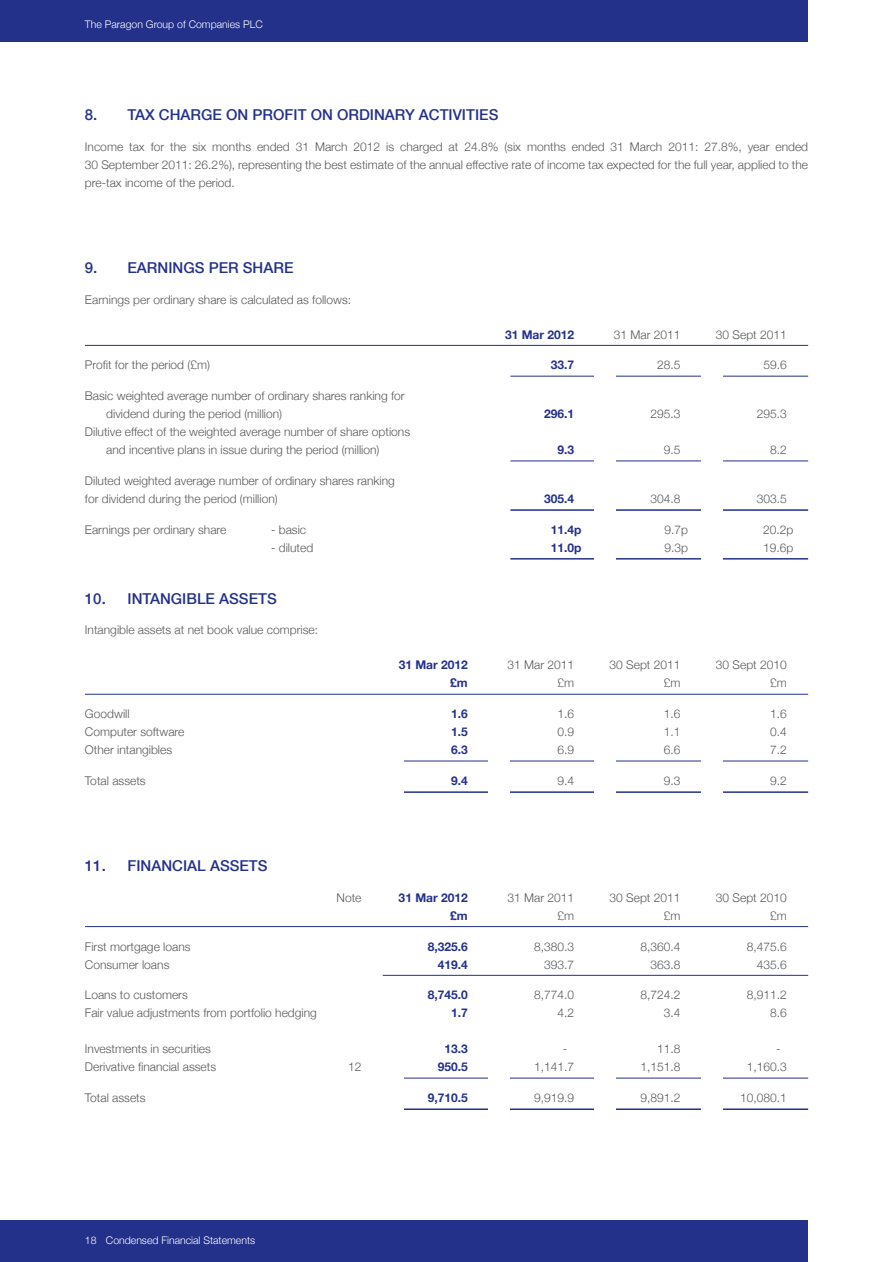
<style>
.page{position:relative;width:892px;height:1262px;background:#fff}
.page>*{position:absolute;margin:0;border:0;box-sizing:border-box;transform-origin:0 0}
.t1{font:500 15px "Helvetica Neue";color:#24318b}
.t2{font:300 12px/18px "Helvetica Neue";color:#57585a}
.t3{font:700 12px "Helvetica Neue";color:#24318b}
.t4{font:300 10.5px "Helvetica Neue";color:#fff}
</style>
<div class="page">
<div style="left:0;top:0;width:808px;height:42px;background:#24318b"></div>
<div style="left:0;top:1220px;width:808px;height:42px;background:#24318b"></div>
<hr style="left:85px;top:345px;width:723px;height:1px;background:#24318b">
<hr style="left:510px;top:376px;width:298px;height:1px;background:#24318b">
<hr style="left:510px;top:460px;width:298px;height:1px;background:#24318b">
<hr style="left:510px;top:509px;width:298px;height:2px;background:#24318b">
<hr style="left:510px;top:558px;width:298px;height:2px;background:#24318b">
<hr style="left:85px;top:694px;width:723px;height:1px;background:#24318b">
<hr style="left:383px;top:761px;width:425px;height:1px;background:#24318b">
<hr style="left:383px;top:791px;width:425px;height:2px;background:#24318b">
<hr style="left:85px;top:926px;width:723px;height:1px;background:#24318b">
<hr style="left:383px;top:975px;width:425px;height:1px;background:#24318b">
<hr style="left:383px;top:1078px;width:425px;height:1px;background:#24318b">
<hr style="left:383px;top:1108px;width:425px;height:2px;background:#24318b">
<div style="left:701px;top:737px;width:21px;height:100px;background:#fff"></div>
<div style="left:594px;top:738px;width:22px;height:100px;background:#fff"></div>
<div style="left:488px;top:737px;width:21px;height:100px;background:#fff"></div>
<div style="left:382px;top:738px;width:21px;height:100px;background:#fff"></div>
<div style="left:701px;top:976px;width:21px;height:190px;background:#fff"></div>
<div style="left:594px;top:977px;width:22px;height:190px;background:#fff"></div>
<div style="left:488px;top:976px;width:21px;height:190px;background:#fff"></div>
<div style="left:382px;top:977px;width:21px;height:190px;background:#fff"></div>
<div style="left:701px;top:357px;width:21px;height:240px;background:#fff"></div>
<div style="left:594px;top:358px;width:22px;height:241px;background:#fff"></div>
<p class="t4" style="left:85px;top:18px;width:179px">The Paragon Group of Companies PLC</p>
<p class="t1" style="left:85px;top:105px;width:415px">8. TAX CHARGE ON PROFIT ON ORDINARY ACTIVITIES</p>
<p class="t2" style="left:85px;top:137px;width:724px;text-align:justify">Income tax for the six months ended 31 March 2012 is charged at 24.8% (six months ended 31 March 2011: 27.8%, year ended 30 September 2011: 26.2%), representing the best estimate of the annual effective rate of income tax expected for the full year, applied to the pre-tax income of the period.</p>
<p class="t1" style="left:85px;top:258px;width:210px">9. EARNINGS PER SHARE</p>
<p class="t2" style="left:85px;top:290px;width:268px">Earnings per ordinary share is calculated as follows:</p>
<p class="t3" style="left:505px;top:327px;width:71px">31 Mar 2012</p>
<p class="t2" style="left:613px;top:325px;width:68px">31 Mar 2011</p>
<p class="t2" style="left:716px;top:325px;width:72px">30 Sept 2011</p>
<p class="t2" style="left:85px;top:356px;width:126px">Profit for the period (£m)</p>
<p class="t3" style="left:551px;top:358px;width:25px">33.7</p>
<p class="t2" style="left:657px;top:356px;width:25px">28.5</p>
<p class="t2" style="left:763px;top:356px;width:25px">59.6</p>
<p class="t2" style="left:106px;top:387px;width:300px;text-indent:-21px">Basic weighted average number of ordinary shares ranking for dividend during the period (million)</p>
<p class="t3" style="left:544px;top:406px;width:32px">296.1</p>
<p class="t2" style="left:650px;top:405px;width:32px">295.3</p>
<p class="t2" style="left:756px;top:405px;width:32px">295.3</p>
<p class="t2" style="left:106px;top:423px;width:305px;text-indent:-21px">Dilutive effect of the weighted average number of share options and incentive plans in issue during the period (million)</p>
<p class="t2" style="left:85px;top:471px;width:311px">Diluted weighted average number of ordinary shares ranking for dividend during the period (million)</p>
<p class="t3" style="left:557px;top:442px;width:18px">9.3</p>
<p class="t2" style="left:664px;top:441px;width:18px">9.5</p>
<p class="t2" style="left:770px;top:441px;width:18px">8.2</p>
<p class="t3" style="left:544px;top:491px;width:32px">305.4</p>
<p class="t2" style="left:650px;top:489px;width:32px">304.8</p>
<p class="t2" style="left:756px;top:489px;width:32px">303.5</p>
<p class="t2" style="left:85px;top:520px;width:143px">Earnings per ordinary share</p>
<p class="t2" style="left:271px;top:520px;width:37px">- basic</p>
<p class="t3" style="left:550px;top:522px;width:32px">11.4p</p>
<p class="t2" style="left:664px;top:520px;width:25px">9.7p</p>
<p class="t2" style="left:763px;top:520px;width:32px">20.2p</p>
<p class="t2" style="left:271px;top:538px;width:44px">- diluted</p>
<p class="t3" style="left:550px;top:540px;width:32px">11.0p</p>
<p class="t2" style="left:664px;top:538px;width:25px">9.3p</p>
<p class="t2" style="left:763px;top:538px;width:32px">19.6p</p>
<p class="t1" style="left:85px;top:589px;width:193px">10. INTANGIBLE ASSETS</p>
<p class="t2" style="left:85px;top:621px;width:234px">Intangible assets at net book value comprise:</p>
<p class="t3" style="left:398px;top:658px;width:71px">31 Mar 2012</p>
<p class="t2" style="left:507px;top:656px;width:68px">31 Mar 2011</p>
<p class="t2" style="left:609px;top:656px;width:72px">30 Sept 2011</p>
<p class="t2" style="left:716px;top:656px;width:72px">30 Sept 2010</p>
<p class="t3" style="left:450px;top:676px;width:19px">£m</p>
<p class="t2" style="left:557px;top:674px;width:18px">£m</p>
<p class="t2" style="left:664px;top:674px;width:18px">£m</p>
<p class="t2" style="left:770px;top:674px;width:18px">£m</p>
<p class="t2" style="left:85px;top:705px;width:46px">Goodwill</p>
<p class="t3" style="left:451px;top:706px;width:18px">1.6</p>
<p class="t2" style="left:557px;top:705px;width:18px">1.6</p>
<p class="t2" style="left:664px;top:705px;width:18px">1.6</p>
<p class="t2" style="left:770px;top:705px;width:18px">1.6</p>
<p class="t2" style="left:85px;top:723px;width:101px">Computer software</p>
<p class="t3" style="left:451px;top:724px;width:18px">1.5</p>
<p class="t2" style="left:557px;top:723px;width:18px">0.9</p>
<p class="t2" style="left:664px;top:723px;width:18px">1.1</p>
<p class="t2" style="left:770px;top:723px;width:18px">0.4</p>
<p class="t2" style="left:85px;top:741px;width:89px">Other intangibles</p>
<p class="t3" style="left:451px;top:742px;width:18px">6.3</p>
<p class="t2" style="left:557px;top:741px;width:18px">6.9</p>
<p class="t2" style="left:664px;top:741px;width:18px">6.6</p>
<p class="t2" style="left:770px;top:741px;width:18px">7.2</p>
<p class="t2" style="left:85px;top:771px;width:62px">Total assets</p>
<p class="t3" style="left:451px;top:773px;width:18px">9.4</p>
<p class="t2" style="left:557px;top:771px;width:18px">9.4</p>
<p class="t2" style="left:664px;top:771px;width:18px">9.3</p>
<p class="t2" style="left:770px;top:771px;width:18px">9.2</p>
<p class="t1" style="left:85px;top:856px;width:184px">11. FINANCIAL ASSETS</p>
<p class="t2" style="left:336px;top:888px;width:26px">Note</p>
<p class="t3" style="left:398px;top:890px;width:71px">31 Mar 2012</p>
<p class="t2" style="left:507px;top:888px;width:68px">31 Mar 2011</p>
<p class="t2" style="left:609px;top:888px;width:72px">30 Sept 2011</p>
<p class="t2" style="left:716px;top:888px;width:72px">30 Sept 2010</p>
<p class="t3" style="left:450px;top:908px;width:19px">£m</p>
<p class="t2" style="left:557px;top:906px;width:18px">£m</p>
<p class="t2" style="left:664px;top:906px;width:18px">£m</p>
<p class="t2" style="left:770px;top:906px;width:18px">£m</p>
<p class="t2" style="left:85px;top:937px;width:107px">First mortgage loans</p>
<p class="t3" style="left:428px;top:939px;width:42px">8,325.6</p>
<p class="t2" style="left:534px;top:937px;width:42px">8,380.3</p>
<p class="t2" style="left:640px;top:937px;width:42px">8,360.4</p>
<p class="t2" style="left:746px;top:937px;width:42px">8,475.6</p>
<p class="t2" style="left:85px;top:955px;width:86px">Consumer loans</p>
<p class="t3" style="left:438px;top:957px;width:32px">419.4</p>
<p class="t2" style="left:544px;top:955px;width:32px">393.7</p>
<p class="t2" style="left:650px;top:955px;width:32px">363.8</p>
<p class="t2" style="left:756px;top:955px;width:32px">435.6</p>
<p class="t2" style="left:85px;top:986px;width:104px">Loans to customers</p>
<p class="t3" style="left:428px;top:988px;width:42px">8,745.0</p>
<p class="t2" style="left:534px;top:986px;width:42px">8,774.0</p>
<p class="t2" style="left:640px;top:986px;width:42px">8,724.2</p>
<p class="t2" style="left:746px;top:986px;width:42px">8,911.2</p>
<p class="t2" style="left:85px;top:1004px;width:233px">Fair value adjustments from portfolio hedging</p>
<p class="t3" style="left:451px;top:1006px;width:18px">1.7</p>
<p class="t2" style="left:557px;top:1004px;width:18px">4.2</p>
<p class="t2" style="left:663px;top:1004px;width:18px">3.4</p>
<p class="t2" style="left:770px;top:1004px;width:18px">8.6</p>
<p class="t2" style="left:85px;top:1040px;width:127px">Investments in securities</p>
<p class="t3" style="left:444px;top:1042px;width:25px">13.3</p>
<p class="t2" style="left:563px;top:1040px;width:6px">-</p>
<p class="t2" style="left:657px;top:1040px;width:25px">11.8</p>
<p class="t2" style="left:776px;top:1040px;width:6px">-</p>
<p class="t2" style="left:85px;top:1058px;width:133px">Derivative financial assets</p>
<p class="t2" style="left:348px;top:1058px;width:15px">12</p>
<p class="t3" style="left:438px;top:1060px;width:32px">950.5</p>
<p class="t2" style="left:534px;top:1058px;width:42px">1,141.7</p>
<p class="t2" style="left:640px;top:1058px;width:42px">1,151.8</p>
<p class="t2" style="left:746px;top:1058px;width:42px">1,160.3</p>
<p class="t2" style="left:85px;top:1088px;width:62px">Total assets</p>
<p class="t3" style="left:428px;top:1090px;width:42px">9,710.5</p>
<p class="t2" style="left:534px;top:1088px;width:42px">9,919.9</p>
<p class="t2" style="left:640px;top:1088px;width:42px">9,891.2</p>
<p class="t2" style="left:740px;top:1088px;width:48px">10,080.1</p>
<p class="t4" style="left:85px;top:1234px;width:172px">18 Condensed Financial Statements</p>
</div>
